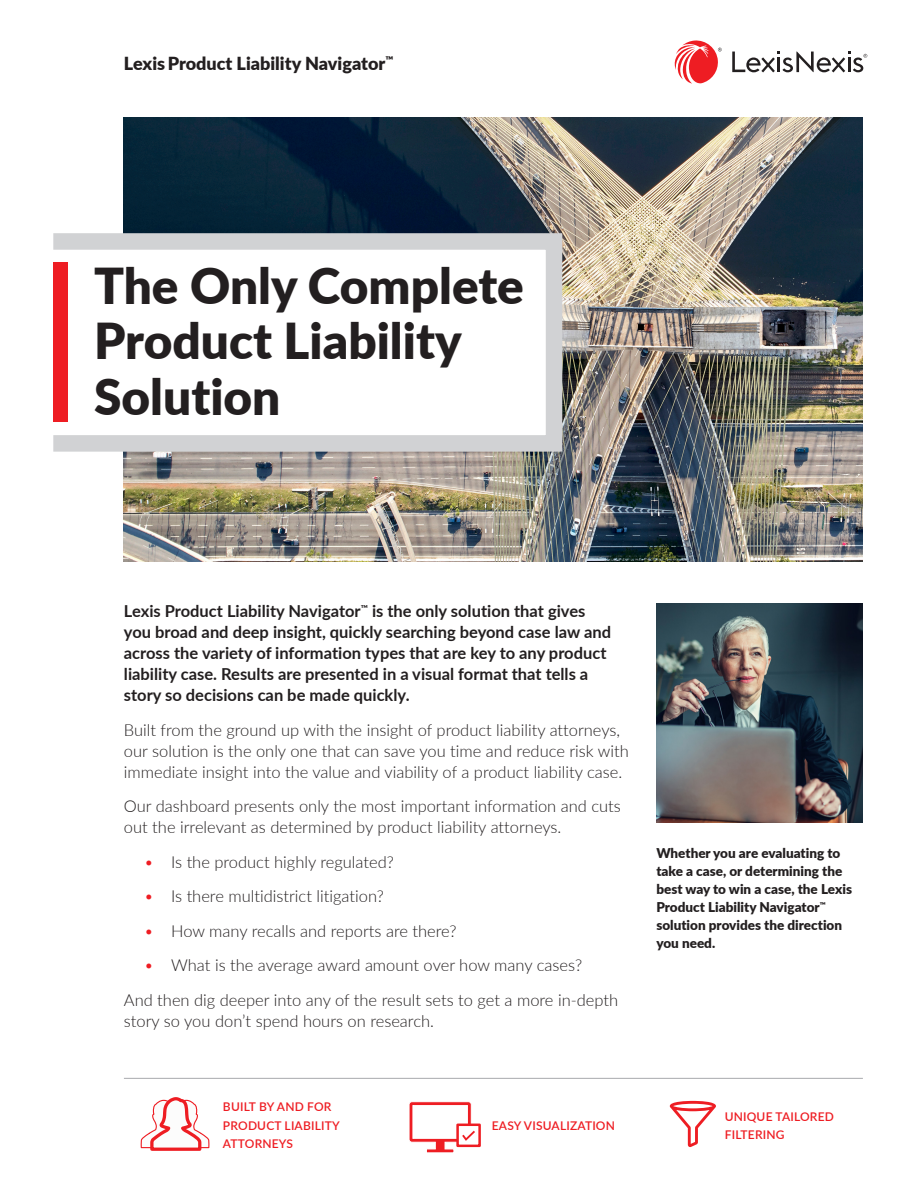
<style>
.page{position:relative;width:918px;height:1188px;background:#fff}
.page>*{position:absolute;margin:0;border:0;box-sizing:border-box;transform-origin:0 0}
.t1{font:900 49.5px/55.5px "Lato";color:#231f20}
.ParaStyle01-Leading{font:900 18px "Lato";color:#231f20}
.t2{font:300 16.5px/21px "Lato";color:#231f20}
.t3{font:700 16.5px/21px "Lato";color:#231f20}
.t4{font:900 13.5px/18px "Lato";color:#231f20}
.ParaStyle07-Leading{font:600 12px/18.6px "Lato";letter-spacing:.015em;color:#ee1d23}
.s1{color:#ee1d23}
</style>
<div class="page">
<svg style="left:732px;top:52px;width:135px;height:20px"></svg>
<svg style="left:674px;top:40px;width:48px;height:44px"></svg>
<img style="left:124px;top:117px;width:739px;height:444px">
<hr style="left:124px;top:1078px;width:739px;height:1px;background:#a8a9ad">
<div style="left:55px;top:238px;width:499px;height:210px;background:#fff"></div>
<div style="left:53px;top:233px;width:509px;height:219px;border:16px solid #d1d2d4"></div>
<img style="left:656px;top:604px;width:207px;height:218px">
<svg style="left:670px;top:1101px;width:46px;height:46px"></svg>
<div style="left:456px;top:1124px;width:25px;height:23px;background:#fff;border:2px solid #ee1d23"></div>
<svg style="left:409px;top:1101px;width:66px;height:52px"></svg>
<svg style="left:140px;top:1097px;width:70px;height:54px"></svg>
<p class="ParaStyle01-Leading" style="left:124px;top:49px;width:271px">LexisProduct Liability Navigator<sup>™</sup></p>
<p class="t1" style="left:94px;top:256px;width:431px">The Only Complete<br>Product Liability<br>Solution</p>
<p class="t3" style="left:124px;top:600px;width:489px">Lexis Product Liability Navigator<sup>™</sup> is the only solution that gives you broad and deep insight, quickly searching beyond case law and across the variety of information types that are key to any product liability case. Results are presented in a visual format that tells a story so decisions can be made quickly.</p>
<p class="t2" style="left:124px;top:719px;width:507px">Built from the ground up with the insight of product liability attorneys, our solution is the only one that can save you time and reduce risk with immediate insight into the value and viability of a product liability case.</p>
<p class="t2" style="left:124px;top:795px;width:499px">Our dashboard presents only the most important information and cuts out the irrelevant as determined by product liability attorneys.</p>
<p class="t2" style="left:144px;top:851px;width:251px"><span class="s1">•</span> Is the product highly regulated?</p>
<p class="t2" style="left:144px;top:885px;width:241px"><span class="s1">•</span> Is there multidistrict litigation?</p>
<p class="t2" style="left:144px;top:920px;width:314px"><span class="s1">•</span> How many recalls and reports are there?</p>
<p class="t2" style="left:144px;top:954px;width:440px"><span class="s1">•</span> What is the average award amount over how many cases?</p>
<p class="t2" style="left:124px;top:989px;width:496px">And then dig deeper into any of the result sets to get a more in-depth story so you don’t spend hours on research.</p>
<p class="t4" style="left:656px;top:844px;width:197px">Whether you are evaluating to take a case, or determining the best way to win a case, the Lexis<br>Product Liability Navigator<sup>™ </sup>solution provides the direction you need.</p>
<p class="ParaStyle07-Leading" style="left:223px;top:1097px;width:118px">BUILT BY AND FOR<br>PRODUCT LIABILITY<br>ATTORNEYS</p>
<p class="ParaStyle07-Leading" style="left:492px;top:1116px;width:125px">EASY VISUALIZATION</p>
<p class="ParaStyle07-Leading" style="left:725px;top:1106px;width:111px">UNIQUE TAILORED<br>FILTERING</p>
</div>
